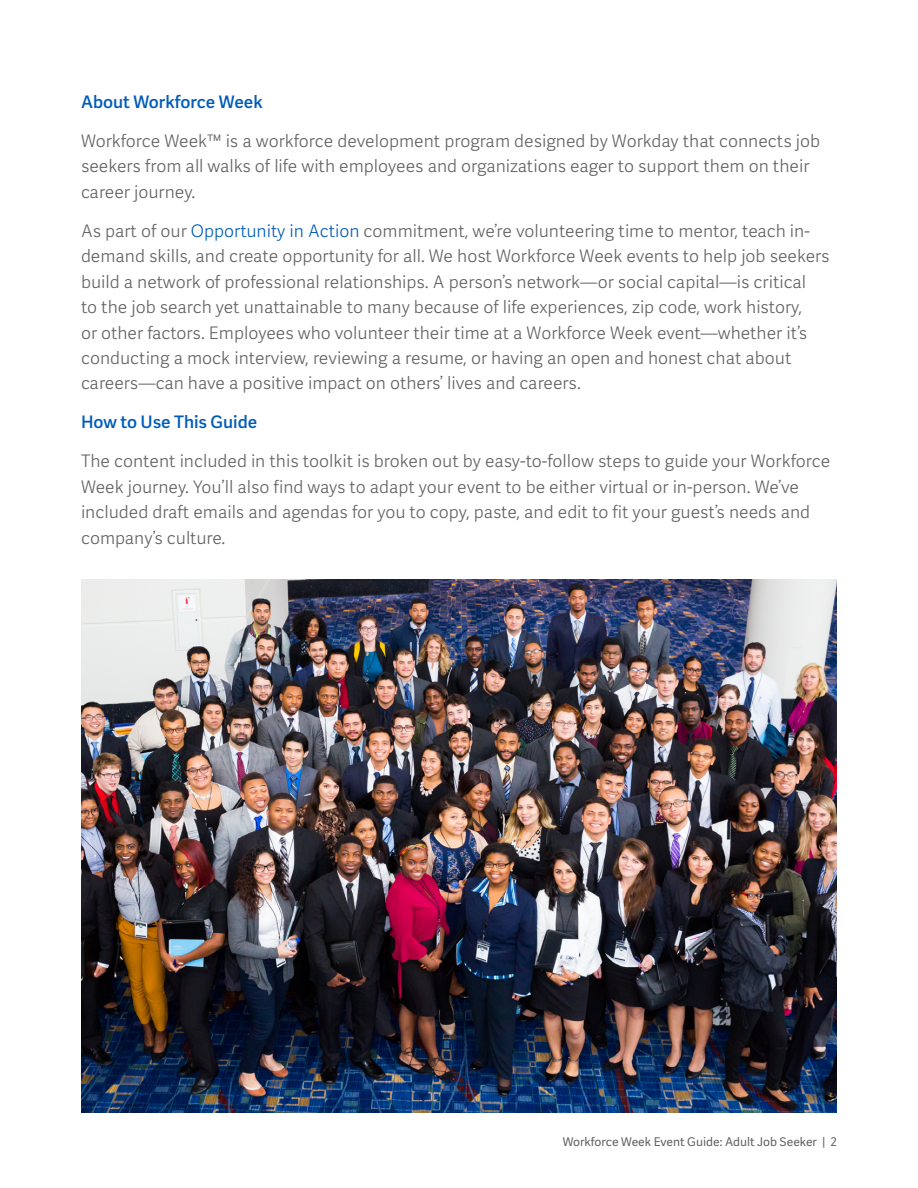
<style>
.page{position:relative;width:918px;height:1188px;background:#fff}
.page>*{position:absolute;margin:0;border:0;box-sizing:border-box;transform-origin:0 0}
.t1{font:300 17.25px/25.5px "Workday Adelle Sans";color:#616161}
.t2{font:500 17.25px "Workday Adelle Sans";color:#005cb9}
.t3{font:12px "Workday Adelle Sans";color:#616161}
.s1{color:#005cb9}
</style>
<div class="page">
<img style="left:81px;top:579px;width:756px;height:533px">
<p class="t2" style="left:81px;top:91px;width:183px">About Workforce Week</p>
<p class="t1" style="left:81px;top:128px;width:741px">Workforce Week™ is a workforce development program designed by Workday that connects job seekers from all walks of life with employees and organizations eager to support them on their career journey.</p>
<p class="t1" style="left:81px;top:218px;width:750px">As part of our <span class="s1">Opportunity in Action</span> commitment, we’re volunteering time to mentor, teach in&shy;demand skills, and create opportunity for all. We host Workforce Week events to help job seekers build a network of professional relationships. A person’s network—or social capital—is critical<br>to the job search yet unattainable to many because of life experiences, zip code, work history,<br>or other factors. Employees who volunteer their time at a Workforce Week event—whether it’s conducting a mock interview, reviewing a resume, or having an open and honest chat about careers—can have a positive impact on others’ lives and careers.</p>
<p class="t2" style="left:81px;top:412px;width:178px">How to Use This Guide</p>
<p class="t1" style="left:81px;top:449px;width:751px">The content included in this toolkit is broken out by easy-to-follow steps to guide your Workforce Week journey. You’ll also find ways to adapt your event to be either virtual or in-person. We’ve included draft emails and agendas for you to copy, paste, and edit to fit your guest’s needs and company’s culture.</p>
<p class="t3" style="left:563px;top:1135px;width:276px">Workforce Week Event Guide: Adult Job Seeker | 2</p>
</div>
